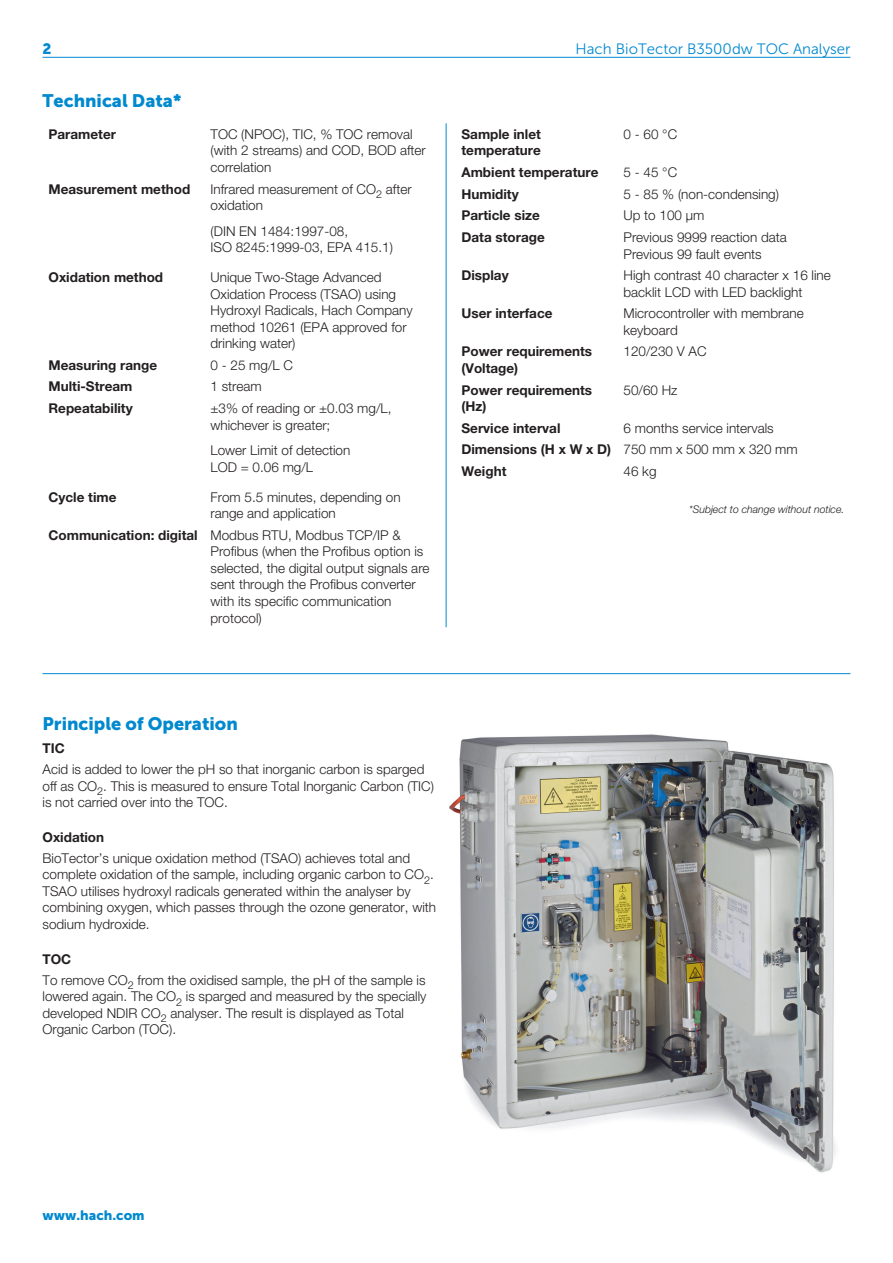
<style>
.page{position:relative;width:893px;height:1263px;background:#fff}
.page>*{position:absolute;margin:0;border:0;box-sizing:border-box;transform-origin:0 0}
.Head_2{font:18px "Museo Sans 900";color:#0089cf}
.Head_3{font:15px "Museo Sans 300";color:#0089cf}
.Head_3-2{font:15px "Museo Sans 900";color:#0089cf}
.Text_1{font:300 13.5px/16.5px "Helvetica Neue LTW1 G";color:#231f20}
.Head_4_Text_1{font:700 13.5px/16.5px "Helvetica Neue LTW1 G";color:#231f20}
.Head_4{font:700 13.5px "Helvetica Neue LTW1 G";color:#231f20}
.Text_1_Color{font:13.5px "Museo Sans 900";color:#0089cf}
.Footnote{font:italic 300 10.5px "Helvetica Neue LTW1 G";color:#231f20}
</style>
<div class="page">
<hr style="left:446px;top:123px;width:1px;height:504px;background:#0089cf">
<hr style="left:43px;top:57px;width:807px;height:1px;background:#0089cf">
<img style="left:449px;top:734px;width:387px;height:439px">
<hr style="left:43px;top:673px;width:807px;height:1px;background:#0089cf">
<p class="Head_3-2" style="left:43px;top:40px;width:11px">2</p>
<p class="Head_3" style="left:576px;top:41px;width:276px">Hach BioTector B3500dw TOC Analyser</p>
<p class="Head_2" style="left:43px;top:91px;width:140px">Technical Data*</p>
<p class="Head_4_Text_1" style="left:49px;top:126px;width:69px">Parameter</p>
<p class="Text_1" style="left:211px;top:126px;width:217px">TOC (NPOC), TIC, % TOC removal (with 2 streams) and COD, BOD after correlation</p>
<p class="Head_4_Text_1" style="left:49px;top:180px;width:143px">Measurement method</p>
<p class="Text_1" style="left:211px;top:180px;width:203px">Infrared measurement of CO<sub>2</sub> after oxidation</p>
<p class="Text_1" style="left:211px;top:223px;width:184px">(DIN EN 1484:1997-08,<br>ISO 8245:1999-03, EPA 415.1)</p>
<p class="Head_4_Text_1" style="left:49px;top:269px;width:116px">Oxidation method</p>
<p class="Text_1" style="left:211px;top:269px;width:204px">Unique Two-Stage Advanced<br>Oxidation Process (TSAO) using<br>Hydroxyl Radicals, Hach Company method 10261 (EPA approved for drinking water)</p>
<p class="Head_4_Text_1" style="left:49px;top:357px;width:110px">Measuring range</p>
<p class="Text_1" style="left:211px;top:357px;width:84px">0 - 25 mg/L C</p>
<p class="Head_4_Text_1" style="left:49px;top:378px;width:85px">Multi-Stream</p>
<p class="Text_1" style="left:211px;top:378px;width:53px">1 stream</p>
<p class="Head_4_Text_1" style="left:49px;top:400px;width:86px">Repeatability</p>
<p class="Text_1" style="left:211px;top:400px;width:183px">±3% of reading or ±0.03 mg/L, whichever is greater;</p>
<p class="Text_1" style="left:211px;top:442px;width:141px">Lower Limit of detection<br>LOD = 0.06 mg/L</p>
<p class="Head_4_Text_1" style="left:49px;top:489px;width:69px">Cycle time</p>
<p class="Text_1" style="left:211px;top:489px;width:192px">From 5.5 minutes, depending on range and application</p>
<p class="Head_4_Text_1" style="left:49px;top:527px;width:151px">Communication: digital</p>
<p class="Text_1" style="left:211px;top:527px;width:221px">Modbus RTU, Modbus TCP/IP &amp;<br>Profibus (when the Profibus option is selected, the digital output signals are sent through the Profibus converter with its specific communication protocol)</p>
<p class="Head_4_Text_1" style="left:461px;top:126px;width:81px">Sample inlet temperature</p>
<p class="Text_1" style="left:623px;top:126px;width:55px">0 - 60 °C</p>
<p class="Head_4_Text_1" style="left:461px;top:164px;width:138px">Ambient temperature</p>
<p class="Text_1" style="left:623px;top:164px;width:55px">5 - 45 °C</p>
<p class="Head_4_Text_1" style="left:461px;top:186px;width:59px">Humidity</p>
<p class="Text_1" style="left:623px;top:186px;width:157px">5 - 85 % (non-condensing)</p>
<p class="Head_4_Text_1" style="left:461px;top:207px;width:80px">Particle size</p>
<p class="Text_1" style="left:623px;top:207px;width:82px">Up to 100 µm</p>
<p class="Head_4_Text_1" style="left:461px;top:229px;width:85px">Data storage</p>
<p class="Text_1" style="left:623px;top:229px;width:165px">Previous 9999 reaction data<br>Previous 99 fault events</p>
<p class="Head_4_Text_1" style="left:461px;top:267px;width:49px">Display</p>
<p class="Text_1" style="left:623px;top:267px;width:209px">High contrast 40 character x 16 line backlit LCD with LED backlight</p>
<p class="Head_4_Text_1" style="left:461px;top:305px;width:92px">User interface</p>
<p class="Text_1" style="left:623px;top:305px;width:182px">Microcontroller with membrane keyboard</p>
<p class="Head_4_Text_1" style="left:461px;top:343px;width:132px">Power requirements (Voltage)</p>
<p class="Text_1" style="left:623px;top:343px;width:85px">120/230 V AC</p>
<p class="Head_4_Text_1" style="left:461px;top:381px;width:132px">Power requirements (Hz)</p>
<p class="Text_1" style="left:623px;top:381px;width:56px">50/60 Hz</p>
<p class="Head_4_Text_1" style="left:461px;top:420px;width:101px">Service interval</p>
<p class="Text_1" style="left:623px;top:420px;width:152px">6 months service intervals</p>
<p class="Head_4_Text_1" style="left:461px;top:441px;width:151px">Dimensions (H x W x D)</p>
<p class="Text_1" style="left:623px;top:441px;width:176px">750 mm x 500 mm x 320 mm</p>
<p class="Head_4_Text_1" style="left:461px;top:463px;width:46px">Weight</p>
<p class="Text_1" style="left:623px;top:463px;width:35px">46 kg</p>
<p class="Footnote" style="left:689px;top:503px;width:157px">*Subject to change without notice.</p>
<p class="Head_2" style="left:43px;top:713px;width:197px">Principle of Operation</p>
<p class="Head_4" style="left:43px;top:740px;width:24px">TIC</p>
<p class="Text_1" style="left:43px;top:761px;width:393px">Acid is added to lower the pH so that inorganic carbon is sparged off as CO<sub>2</sub>. This is measured to ensure Total Inorganic Carbon (TIC) is not carried over into the TOC.</p>
<p class="Head_4" style="left:43px;top:829px;width:63px">Oxidation</p>
<p class="Text_1" style="left:43px;top:850px;width:395px">BioTector’s unique oxidation method (TSAO) achieves total and complete oxidation of the sample, including organic carbon to CO<sub>2</sub>.<br>TSAO utilises hydroxyl radicals generated within the analyser by combining oxygen, which passes through the ozone generator, with sodium hydroxide.</p>
<p class="Head_4" style="left:43px;top:950px;width:30px">TOC</p>
<p class="Text_1" style="left:43px;top:971px;width:385px">To remove CO<sub>2</sub> from the oxidised sample, the pH of the sample is lowered again. The CO<sub>2</sub> is sparged and measured by the specially developed NDIR CO<sub>2</sub> analyser. The result is displayed as Total Organic Carbon (TOC).</p>
<p class="Text_1_Color" style="left:43px;top:1208px;width:104px">www.hach.com</p>
</div>
